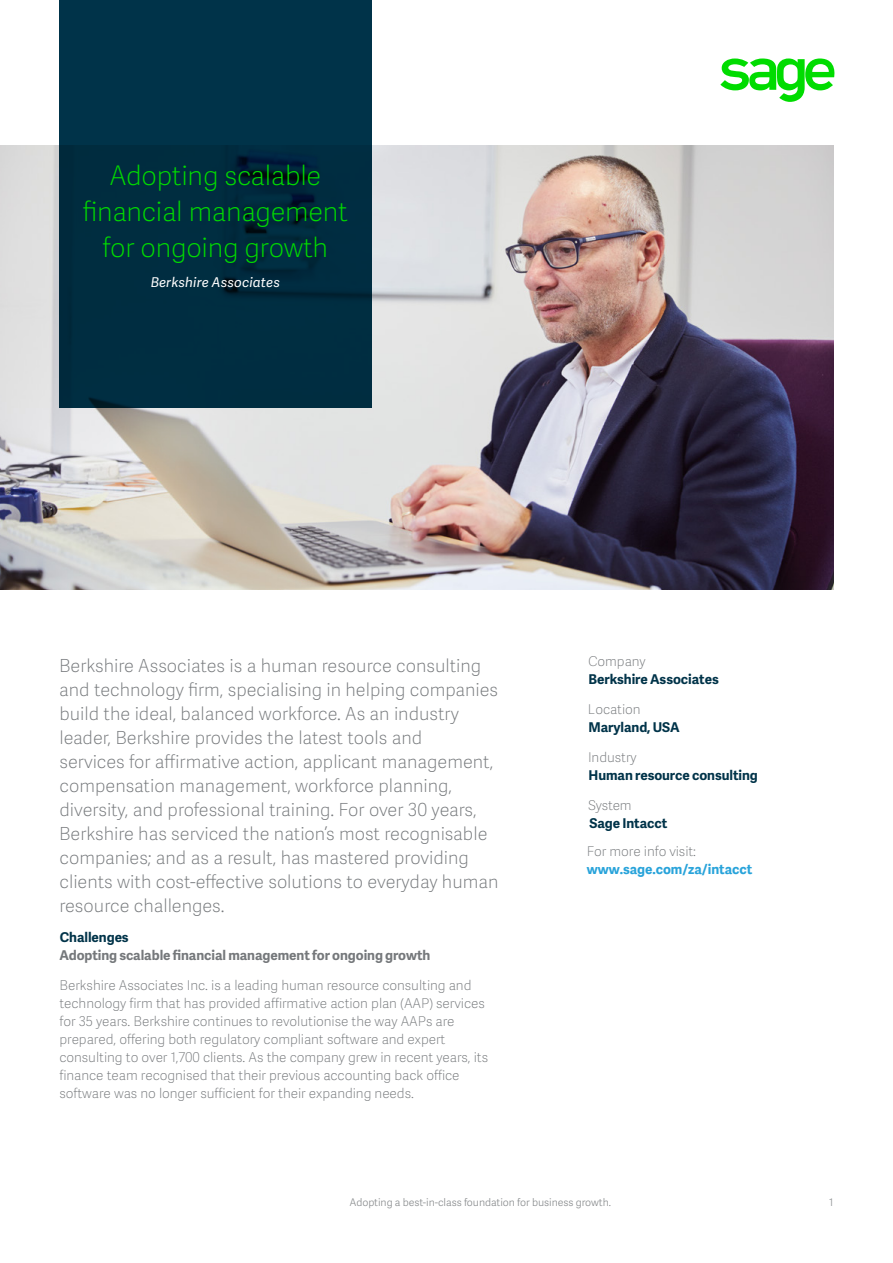
<style>
.page{position:relative;width:893px;height:1263px;background:#fff}
.page>*{position:absolute;margin:0;border:0;box-sizing:border-box;transform-origin:0 0}
.t1{font:27px/36px "Adelle Sans SAGE Th";letter-spacing:-.01em;color:#00dc00;text-align:center}
.t2{font:18px/24px "Adelle Sans SAGE Th";color:#75787b}
.t3{font:13.5px/18px "Adelle Sans SAGE Th";letter-spacing:-.005em;color:#75787b}
.t4{font:700 13.5px "Adelle Sans SAGE";letter-spacing:-.005em;color:#003349}
.t5{font:700 13.5px "Adelle Sans SAGE";letter-spacing:-.005em;color:#75787b}
.t6{font:700 13.5px "Adelle Sans SAGE";letter-spacing:-.005em;color:#28a3da}
.t7{font:italic 13.5px "Adelle Sans SAGE";letter-spacing:.01em;color:#fff}
.t8{font:10.5px "Adelle Sans SAGE Lt";letter-spacing:-.005em;color:#888b8d}
</style>
<div class="page">
<svg style="left:720px;top:58px;width:115px;height:44px"></svg>
<img style="left:0;top:146px;width:833px;height:444px">
<div style="left:59px;top:0;width:312px;height:407px;background:#002e41"></div>
<h1 class="t1" style="left:83px;top:157px;width:267px">Adopting scalable financial management for ongoing growth</h1>
<p class="t7" style="left:151px;top:273px;width:131px">Berkshire Associates</p>
<p class="t2" style="left:59px;top:653px;width:441px">Berkshire Associates is a human resource consulting and technology firm, specialising in helping companies build the ideal, balanced workforce. As an industry leader, Berkshire provides the latest tools and<br>services for affirmative action, applicant management, compensation management, workforce planning, diversity, and professional training. For over 30 years, Berkshire has serviced the nation’s most recognisable companies; and as a result, has mastered providing clients with cost-effective solutions to everyday human resource challenges.</p>
<p class="t4" style="left:60px;top:927px;width:70px">Challenges</p>
<p class="t5" style="left:59px;top:945px;width:372px">Adopting scalable financial management for ongoing growth</p>
<p class="t3" style="left:59px;top:976px;width:430px">Berkshire Associates Inc. is a leading human resource consulting and technology firm that has provided affirmative action plan (AAP) services for 35 years. Berkshire continues to revolutionise the way AAPs are prepared, offering both regulatory compliant software and expert consulting to over 1,700 clients. As the company grew in recent years, its finance team recognised that their previous accounting back office software was no longer sufficient for their expanding needs.</p>
<p class="t3" style="left:588px;top:652px;width:59px">Company</p>
<p class="t4" style="left:588px;top:669px;width:132px">Berkshire Associates</p>
<p class="t3" style="left:588px;top:700px;width:54px">Location</p>
<p class="t4" style="left:588px;top:717px;width:93px">Maryland, USA</p>
<p class="t3" style="left:588px;top:748px;width:50px">Industry</p>
<p class="t4" style="left:588px;top:765px;width:171px">Human resource consulting</p>
<p class="t3" style="left:588px;top:796px;width:45px">System</p>
<p class="t4" style="left:589px;top:813px;width:79px">Sage Intacct</p>
<p class="t3" style="left:587px;top:842px;width:111px">For more info visit:</p>
<p class="t6" style="left:587px;top:860px;width:167px">www.sage.com/za/intacct</p>
<p class="t8" style="left:349px;top:1195px;width:263px">Adopting a best-in-class foundation for business growth.</p>
<p class="t8" style="left:829px;top:1195px;width:6px">1</p>
</div>
